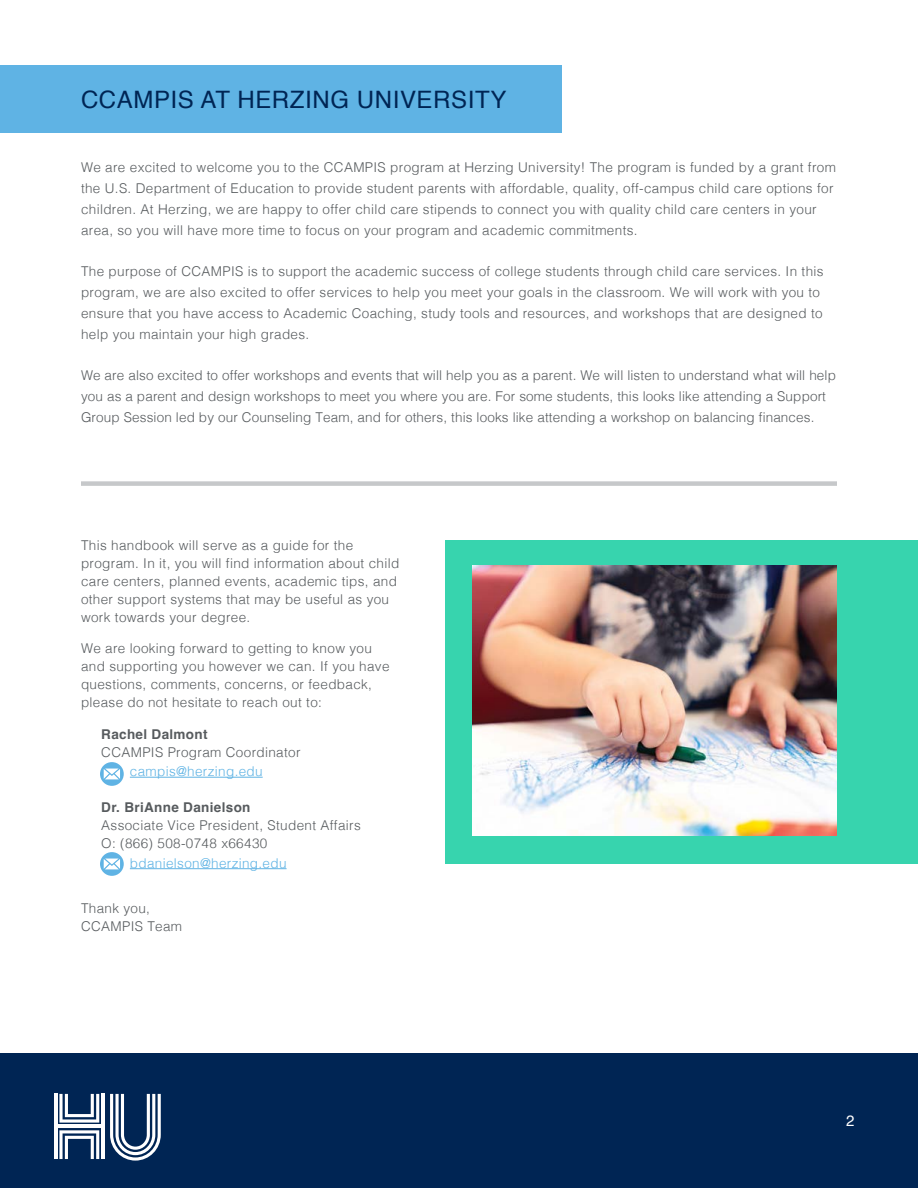
<style>
.page{position:relative;width:918px;height:1188px;background:#fff}
.page>*{position:absolute;margin:0;border:0;box-sizing:border-box;transform-origin:0 0}
.t1{font:24px "Helvetica";letter-spacing:.025em;color:#002554}
.t2{font:15px "Helvetica";color:#fff}
.t3{font:300 13.5px/18px "Helvetica";letter-spacing:.025em;color:#575b5e}
.t4{font:300 13.5px "Helvetica";letter-spacing:.025em;color:#5fb3e4}
.t5{font:700 13.5px "Helvetica";letter-spacing:.025em;color:#575b5e}
</style>
<div class="page">
<div style="left:0;top:1053px;width:918px;height:135px;background:#002554"></div>
<svg style="left:54px;top:1094px;width:107px;height:67px"></svg>
<hr style="left:130px;top:777px;width:133px;height:1px;background:#5fb3e4">
<hr style="left:130px;top:868px;width:157px;height:1px;background:#5fb3e4">
<div style="left:0;top:65px;width:561px;height:68px;background:#5fb3e4"></div>
<div style="left:446px;top:540px;width:472px;height:324px;background:#37d4ae"></div>
<img style="left:472px;top:566px;width:365px;height:270px">
<div style="left:81px;top:481px;width:756px;height:5px;background:#c6c8ca"></div>
<svg style="left:100px;top:762px;width:24px;height:24px"></svg>
<svg style="left:104px;top:769px;width:16px;height:10px"></svg>
<svg style="left:100px;top:852px;width:24px;height:24px"></svg>
<svg style="left:104px;top:859px;width:16px;height:10px"></svg>
<h1 class="t1" style="left:81px;top:81px;width:427px">CCAMPIS AT HERZING UNIVERSITY</h1>
<p class="t3" style="left:81px;top:155px;width:756px;line-height:21px">We are excited to welcome you to the CCAMPIS program at Herzing University! The program is funded by a grant from the U.S. Department of Education to provide student parents with affordable, quality, off-campus child care options for children. At Herzing, we are happy to offer child care stipends to connect you with quality child care centers in your area, so you will have more time to focus on your program and academic commitments.</p>
<p class="t3" style="left:81px;top:260px;width:744px;line-height:21px">The purpose of CCAMPIS is to support the academic success of college students through child care services. In this program, we are also excited to offer services to help you meet your goals in the classroom. We will work with you to ensure that you have access to Academic Coaching, study tools and resources, and workshops that are designed to help you maintain your high grades.</p>
<p class="t3" style="left:81px;top:364px;width:757px;line-height:21px">We are also excited to offer workshops and events that will help you as a parent. We will listen to understand what will help you as a parent and design workshops to meet you where you are. For some students, this looks like attending a Support<br>Group Session led by our Counseling Team, and for others, this looks like attending a workshop on balancing finances.</p>
<p class="t3" style="left:81px;top:535px;width:320px">This handbook will serve as a guide for the program. In it, you will find information about child care centers, planned events, academic tips, and other support systems that may be useful as you work towards your degree.</p>
<p class="t3" style="left:81px;top:638px;width:310px">We are looking forward to getting to know you and supporting you however we can. If you have questions, comments, concerns, or feedback, please do not hesitate to reach out to:</p>
<p class="t5" style="left:101px;top:726px;width:108px">Rachel Dalmont</p>
<p class="t3" style="left:101px;top:742px;width:201px">CCAMPIS Program Coordinator</p>
<p class="t4" style="left:130px;top:760px;width:134px">campis@herzing.edu</p>
<p class="t5" style="left:101px;top:799px;width:151px">Dr. BriAnne Danielson</p>
<p class="t3" style="left:101px;top:815px;width:261px">Associate Vice President, Student Affairs<br>O: (866) 508-0748 x66430</p>
<p class="t4" style="left:130px;top:851px;width:158px">bdanielson@herzing.edu</p>
<p class="t3" style="left:81px;top:898px;width:103px">Thank you,<br>CCAMPIS Team</p>
<p class="t2" style="left:846px;top:1109px;width:10px">2</p>
</div>
